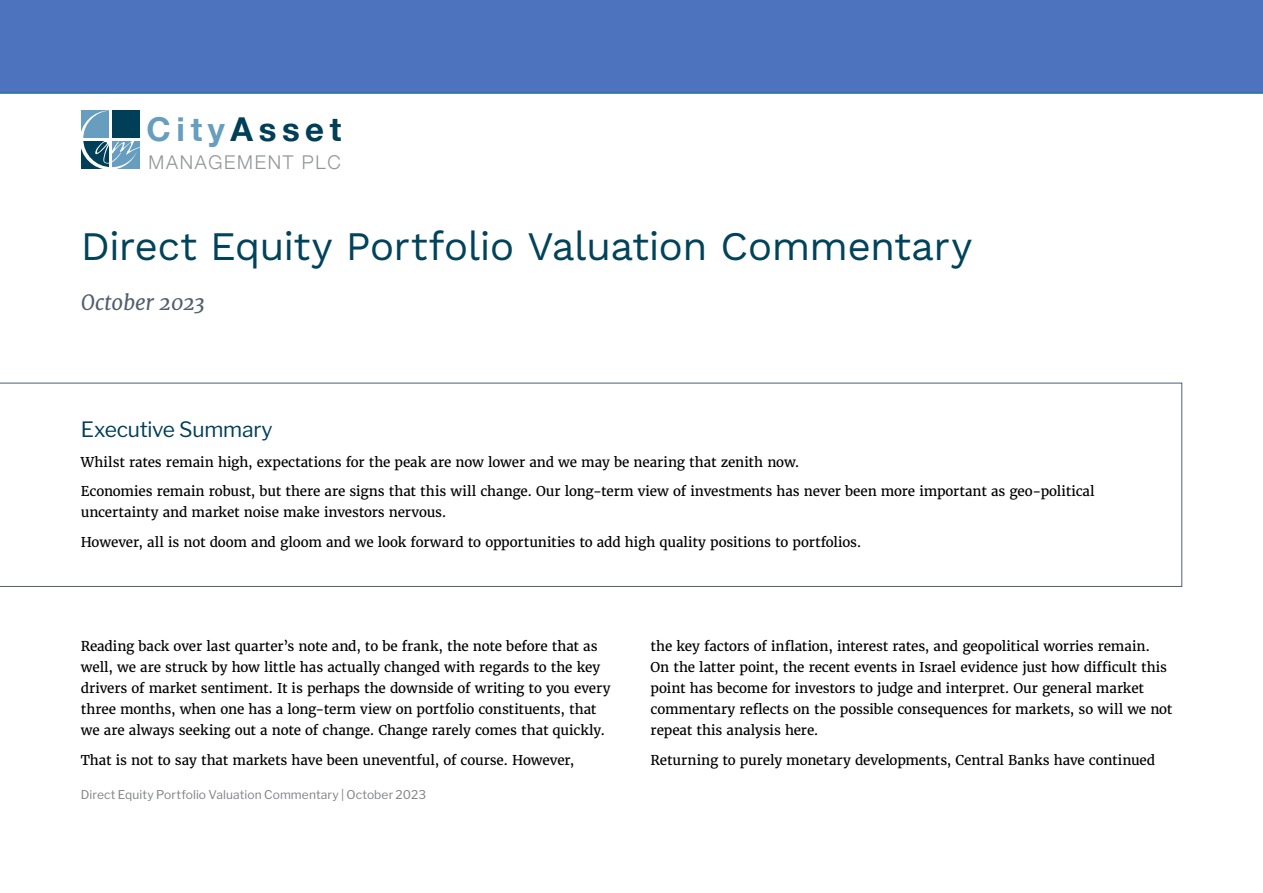
<style>
.page{position:relative;width:1263px;height:893px;background:#fff}
.page>*{position:absolute;margin:0;border:0;box-sizing:border-box;transform-origin:0 0}
.t1{font:40.5px "Work Sans";letter-spacing:-.02em;color:#02435c}
.t2{font:700 32.85px "Helvetica Neue";letter-spacing:.17em;color:#003f58}
.t3{font:21px "Libre Franklin";letter-spacing:-.01em;color:#003f58}
.t4{font:italic 21px "Merriweather";letter-spacing:-.015em;color:#505f6e}
.t5{font:300 18.9px "Helvetica Neue";letter-spacing:.09em;color:#939598}
.t6{font:13.5px/21px "Merriweather";letter-spacing:-.01em;color:#000}
.t7{font:12px "Libre Franklin";letter-spacing:.01em;color:#808285}
.s1{color:#679ebf}
</style>
<div class="page">
<div style="left:0;top:0;width:1263px;height:94px;background:#4d73be"></div>
<svg style="left:81px;top:111px;width:59px;height:58px"></svg>
<svg style="left:0;top:383px;width:1182px;height:204px"></svg>
<h2 class="t2" style="left:147px;top:109px;width:196px"><span class="s1">City</span>Asset</h2>
<h3 class="t5" style="left:149px;top:151px;width:194px">MANAGEMENT PLC</h3>
<h1 class="t1" style="left:81px;top:223px;width:893px">Direct Equity Portfolio Valuation Commentary</h1>
<h3 class="t4" style="left:81px;top:289px;width:126px">October 2023</h3>
<h3 class="t3" style="left:81px;top:417px;width:193px">Executive Summary</h3>
<p class="t6" style="left:81px;top:447px;width:1015px;line-height:29.5px">Whilst rates remain high, expectations for the peak are now lower and we may be nearing that zenith now.<br>Economies remain robust, but there are signs that this will change. Our long-term view of investments has never been more important as geo-political</p>
<p class="t6" style="left:81px;top:497px;width:782px;line-height:29.5px">uncertainty and market noise make investors nervous.<br>However, all is not doom and gloom and we look forward to opportunities to add high quality positions to portfolios.</p>
<p class="t6" style="left:81px;top:636px;width:531px">Reading back over last quarter’s note and, to be frank, the note before that as well, we are struck by how little has actually changed with regards to the key drivers of market sentiment. It is perhaps the downside of writing to you every three months, when one has a long-term view on portfolio constituents, that we are always seeking out a note of change. Change rarely comes that quickly.</p>
<p class="t6" style="left:81px;top:749px;width:495px">That is not to say that markets have been uneventful, of course. However,</p>
<p class="t7" style="left:81px;top:788px;width:347px">Direct Equity Portfolio Valuation Commentary | October 2023</p>
<p class="t6" style="left:651px;top:636px;width:523px">the key factors of inflation, interest rates, and geopolitical worries remain.<br>On the latter point, the recent events in Israel evidence just how difficult this point has become for investors to judge and interpret. Our general market commentary reflects on the possible consequences for markets, so will we not repeat this analysis here.</p>
<p class="t6" style="left:651px;top:749px;width:506px">Returning to purely monetary developments, Central Banks have continued</p>
</div>
